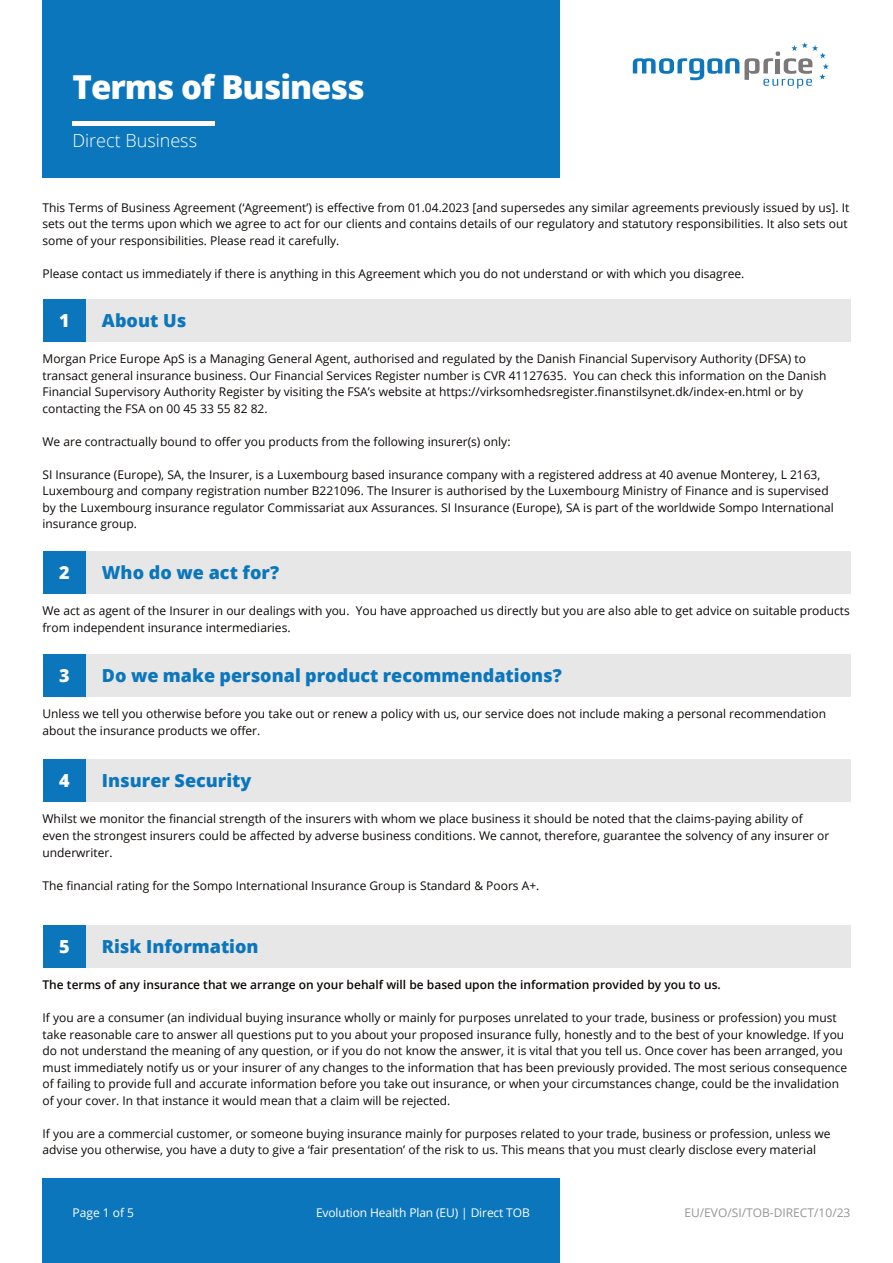
<style>
.page{position:relative;width:893px;height:1263px;background:#fff}
.page>*{position:absolute;margin:0;border:0;box-sizing:border-box;transform-origin:0 0}
.t1{font:800 33px "Open Sans";letter-spacing:-.03em;color:#fff}
.t2{font:800 18px "Open Sans";color:#0c76bd}
.t3{font:300 18px "Open Sans";color:#fff}
.t4{font:800 18px "Open Sans";color:#fff}
.t5{font:12px/16.5px "Open Sans";color:#0c0806}
.t6{font:600 12px "Open Sans";color:#0c0806}
.t7{font:12px "Open Sans";letter-spacing:-.01em;color:#fff}
.t8{font:12px "Open Sans";color:#939598}
</style>
<div class="page">
<div style="left:43px;top:1178px;width:517px;height:85px;background:#0c76bd"></div>
<svg style="left:633px;top:42px;width:196px;height:47px"></svg>
<div style="left:43px;top:299px;width:808px;height:43px;background:#e6e7e6"></div>
<div style="left:43px;top:551px;width:808px;height:42px;background:#e6e7e6"></div>
<div style="left:43px;top:654px;width:808px;height:42px;background:#e6e7e6"></div>
<div style="left:43px;top:759px;width:808px;height:43px;background:#e6e7e6"></div>
<div style="left:43px;top:925px;width:808px;height:42px;background:#e6e7e6"></div>
<div style="left:43px;top:299px;width:43px;height:43px;background:#0c76bd"></div>
<div style="left:43px;top:551px;width:43px;height:42px;background:#0c76bd"></div>
<div style="left:43px;top:654px;width:43px;height:42px;background:#0c76bd"></div>
<div style="left:43px;top:759px;width:43px;height:43px;background:#0c76bd"></div>
<div style="left:43px;top:925px;width:43px;height:42px;background:#0c76bd"></div>
<div style="left:43px;top:0;width:517px;height:177px;background:#0c76bd"></div>
<hr style="left:73px;top:121px;width:142px;height:4px;background:#fff">
<p class="t1" style="left:73px;top:62px;width:294px">Terms of Business</p>
<p class="t3" style="left:73px;top:128px;width:126px">Direct Business</p>
<p class="t5" style="left:43px;top:199px;width:808px">This Terms of Business Agreement (‘Agreement’) is effective from 01.04.2023 [and supersedes any similar agreements previously issued by us]. It sets out the terms upon which we agree to act for our clients and contains details of our regulatory and statutory responsibilities. It also sets out some of your responsibilities. Please read it carefully.</p>
<p class="t5" style="left:43px;top:265px;width:703px">Please contact us immediately if there is anything in this Agreement which you do not understand or with which you disagree.</p>
<p class="t4" style="left:59px;top:307px;width:12px">1</p>
<p class="t2" style="left:102px;top:307px;width:86px">About Us</p>
<p class="t5" style="left:43px;top:350px;width:785px">Morgan Price Europe ApS is a Managing General Agent, authorised and regulated by the Danish Financial Supervisory Authority (DFSA) to transact general insurance business. Our Financial Services Register number is CVR 41127635. You can check this information on the Danish Financial Supervisory Authority Register by visiting the FSA’s website at https://virksomhedsregister.finanstilsynet.dk/index-en.html or by contacting the FSA on 00 45 33 55 82 82.</p>
<p class="t5" style="left:43px;top:433px;width:469px">We are contractually bound to offer you products from the following insurer(s) only:</p>
<p class="t5" style="left:43px;top:466px;width:793px">SI Insurance (Europe), SA, the Insurer, is a Luxembourg based insurance company with a registered address at 40 avenue Monterey, L 2163, Luxembourg and company registration number B221096. The Insurer is authorised by the Luxembourg Ministry of Finance and is supervised by the Luxembourg insurance regulator Commissariat aux Assurances. SI Insurance (Europe), SA is part of the worldwide Sompo International insurance group.</p>
<p class="t4" style="left:59px;top:559px;width:12px">2</p>
<p class="t2" style="left:102px;top:559px;width:179px">Who do we act for?</p>
<p class="t5" style="left:43px;top:602px;width:809px">We act as agent of the Insurer in our dealings with you. You have approached us directly but you are also able to get advice on suitable products from independent insurance intermediaries.</p>
<p class="t4" style="left:59px;top:662px;width:12px">3</p>
<p class="t2" style="left:102px;top:662px;width:461px">Do we make personal product recommendations?</p>
<p class="t5" style="left:43px;top:705px;width:785px">Unless we tell you otherwise before you take out or renew a policy with us, our service does not include making a personal recommendation about the insurance products we offer.</p>
<p class="t4" style="left:59px;top:767px;width:12px">4</p>
<p class="t2" style="left:102px;top:767px;width:151px">Insurer Security</p>
<p class="t5" style="left:43px;top:810px;width:788px">Whilst we monitor the financial strength of the insurers with whom we place business it should be noted that the claims-paying ability of even the strongest insurers could be affected by adverse business conditions. We cannot, therefore, guarantee the solvency of any insurer or underwriter.</p>
<p class="t5" style="left:43px;top:876px;width:498px">The financial rating for the Sompo International Insurance Group is Standard &amp; Poors A+.</p>
<p class="t4" style="left:59px;top:933px;width:12px">5</p>
<p class="t2" style="left:102px;top:933px;width:158px">Risk Information</p>
<p class="t6" style="left:43px;top:976px;width:680px">The terms of any insurance that we arrange on your behalf will be based upon the information provided by you to us.</p>
<p class="t5" style="left:43px;top:1009px;width:806px">If you are a consumer (an individual buying insurance wholly or mainly for purposes unrelated to your trade, business or profession) you must take reasonable care to answer all questions put to you about your proposed insurance fully, honestly and to the best of your knowledge. If you do not understand the meaning of any question, or if you do not know the answer, it is vital that you tell us. Once cover has been arranged, you must immediately notify us or your insurer of any changes to the information that has been previously provided. The most serious consequence of failing to provide full and accurate information before you take out insurance, or when your circumstances change, could be the invalidation of your cover. In that instance it would mean that a claim will be rejected.</p>
<p class="t5" style="left:43px;top:1125px;width:789px">If you are a commercial customer, or someone buying insurance mainly for purposes related to your trade, business or profession, unless we advise you otherwise, you have a duty to give a ‘fair presentation’ of the risk to us. This means that you must clearly disclose every material</p>
<p class="t7" style="left:73px;top:1205px;width:63px">Page 1 of 5</p>
<p class="t7" style="left:316px;top:1205px;width:215px">Evolution Health Plan (EU) | Direct TOB</p>
<p class="t8" style="left:684px;top:1204px;width:167px">EU/EVO/SI/TOB-DIRECT/10/23</p>
</div>
